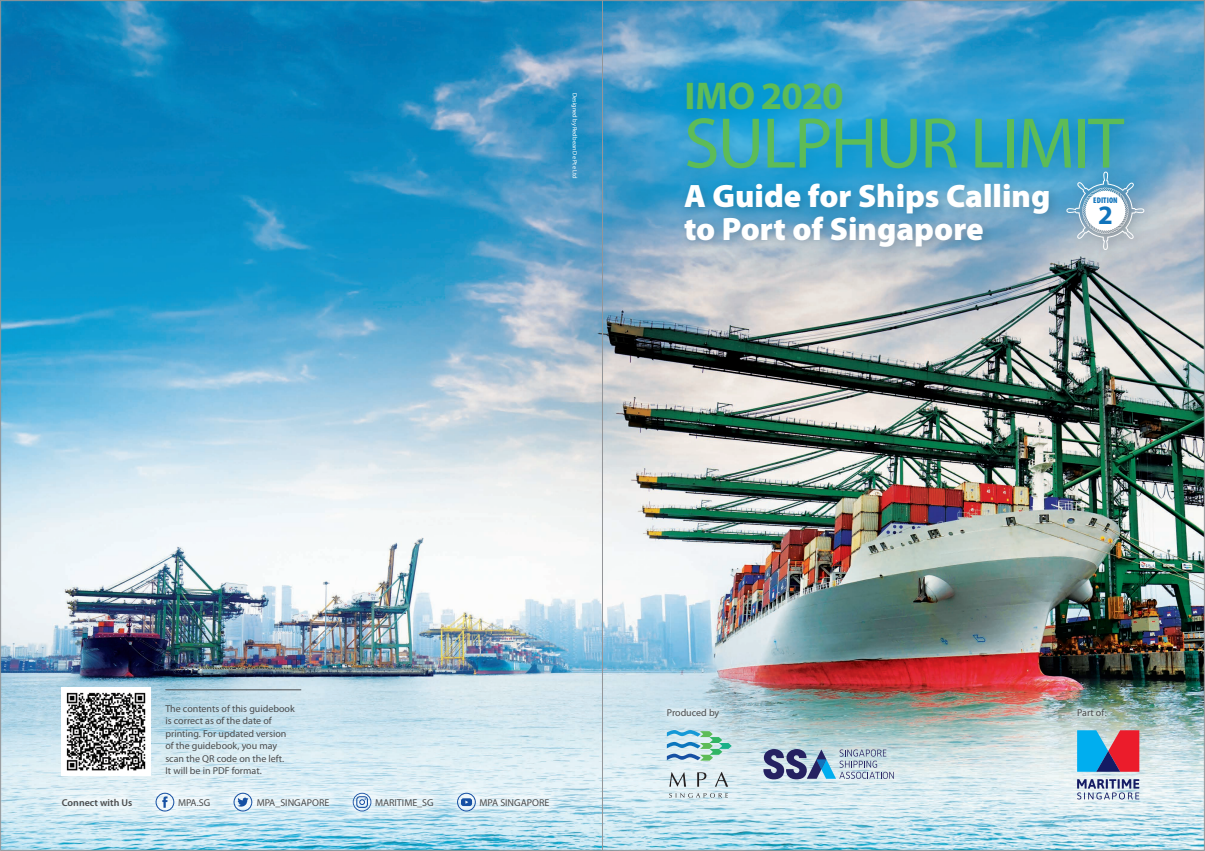
<style>
.page{position:relative;width:1205px;height:851px;background:#fff}
.page>*{position:absolute;margin:0;border:0;box-sizing:border-box;transform-origin:0 0}
.ahead{font:72.38px "Myriad Pro";letter-spacing:-.03em;color:#5dbc57}
.ahead-2{font:700 38.88px "Myriad Pro";letter-spacing:-.03em;color:#5dbc57}
.ahead-3{font:900 32.5px "Myriad Pro";color:#fff}
.ahead-4{font:700 26.62px "Myriad Pro";color:#1074bc}
.bt{font:10px/12.5px "Myriad Pro";color:#4b4c4d}
.bt-2{font:600 10px "Myriad Pro";color:#4b4c4d}
.ahead-5{font:900 condensed 8.25px "Myriad Pro";letter-spacing:.01em;color:#1074bc}
.t1{font:6.25px "Myriad Pro";color:#fff}
</style>
<div class="page">
<img style="left:603px;top:285px;width:602px;height:565px">
<img style="left:2px;top:2px;width:600px;height:846px">
<div style="left:650px;top:713px;width:97px;height:101px;background:#fff;opacity:.5"></div>
<svg style="left:669px;top:772px;width:17px;height:14px"></svg>
<svg style="left:697px;top:772px;width:9px;height:14px"></svg>
<svg style="left:715px;top:772px;width:13px;height:14px"></svg>
<svg style="left:669px;top:792px;width:59px;height:5px"></svg>
<svg style="left:667px;top:729px;width:65px;height:31px;background:#9bcbcf"></svg>
<svg style="left:763px;top:749px;width:131px;height:30px;background:#8ea0bb"></svg>
<div style="left:1068px;top:700px;width:47px;height:25px;background:#fff;opacity:.75"></div>
<div style="left:658px;top:699px;width:71px;height:28px;background:#fff;opacity:.75"></div>
<svg style="left:1077px;top:730px;width:62px;height:41px;background:#756b91"></svg>
<svg style="left:1077px;top:779px;width:62px;height:20px"></svg>
<div style="left:571px;top:0;width:634px;height:285px;background:#00aeef;opacity:.75"></div>
<div style="left:1058px;top:164px;width:99px;height:99px;background:#231f20;opacity:.4"></div>
<svg style="left:1066px;top:170px;width:79px;height:84px"></svg>
<div style="left:677px;top:177px;width:383px;height:81px;background:#231f20;opacity:.2"></div>
<hr style="left:165px;top:689px;width:136px;height:1px;background:#4b4c4d">
<img style="left:62px;top:687px;width:88px;height:88px">
<div style="left:46px;top:776px;width:519px;height:51px;background:#fff;opacity:.7"></div>
<svg style="left:156px;top:792px;width:18px;height:19px"></svg>
<svg style="left:233px;top:792px;width:19px;height:19px"></svg>
<svg style="left:353px;top:792px;width:18px;height:19px"></svg>
<svg style="left:457px;top:792px;width:19px;height:19px"></svg>
<hr style="left:602px;top:0;width:1px;height:850px;background:#939598">
<p class="t1" style="left:578px;top:93px;width:87px;rotate:90deg">Designed by Redbean De Pte Ltd</p>
<p class="ahead-2" style="left:684px;top:70px;width:161px">IMO 2020</p>
<p class="ahead" style="left:684px;top:104px;width:441px">SULPHUR LIMIT</p>
<p class="ahead-3" style="left:684px;top:178px;width:368px">A Guide for Ships Calling</p>
<p class="ahead-3" style="left:684px;top:210px;width:301px">to Port of Singapore</p>
<p class="ahead-5" style="left:1093px;top:194px;width:26px">EDITION</p>
<p class="ahead-4" style="left:1098px;top:197px;width:16px">2</p>
<p class="bt" style="left:165px;top:702px;width:131px">The contents of this guidebook is correct as of the date of printing. For updated version of the guidebook, you may scan the QR code on the left.<br>It will be in PDF format.</p>
<p class="bt-2" style="left:62px;top:796px;width:72px">Connect with Us</p>
<p class="bt" style="left:178px;top:796px;width:34px">MPA.SG</p>
<p class="bt" style="left:257px;top:796px;width:74px">MPA_SINGAPORE</p>
<p class="bt" style="left:375px;top:796px;width:60px">MARITIME_SG</p>
<p class="bt" style="left:479px;top:796px;width:71px">MPA SINGAPORE</p>
<p class="bt" style="left:667px;top:706px;width:54px">Produced by</p>
<p class="bt" style="left:1077px;top:706px;width:31px">Part of:</p>
</div>
